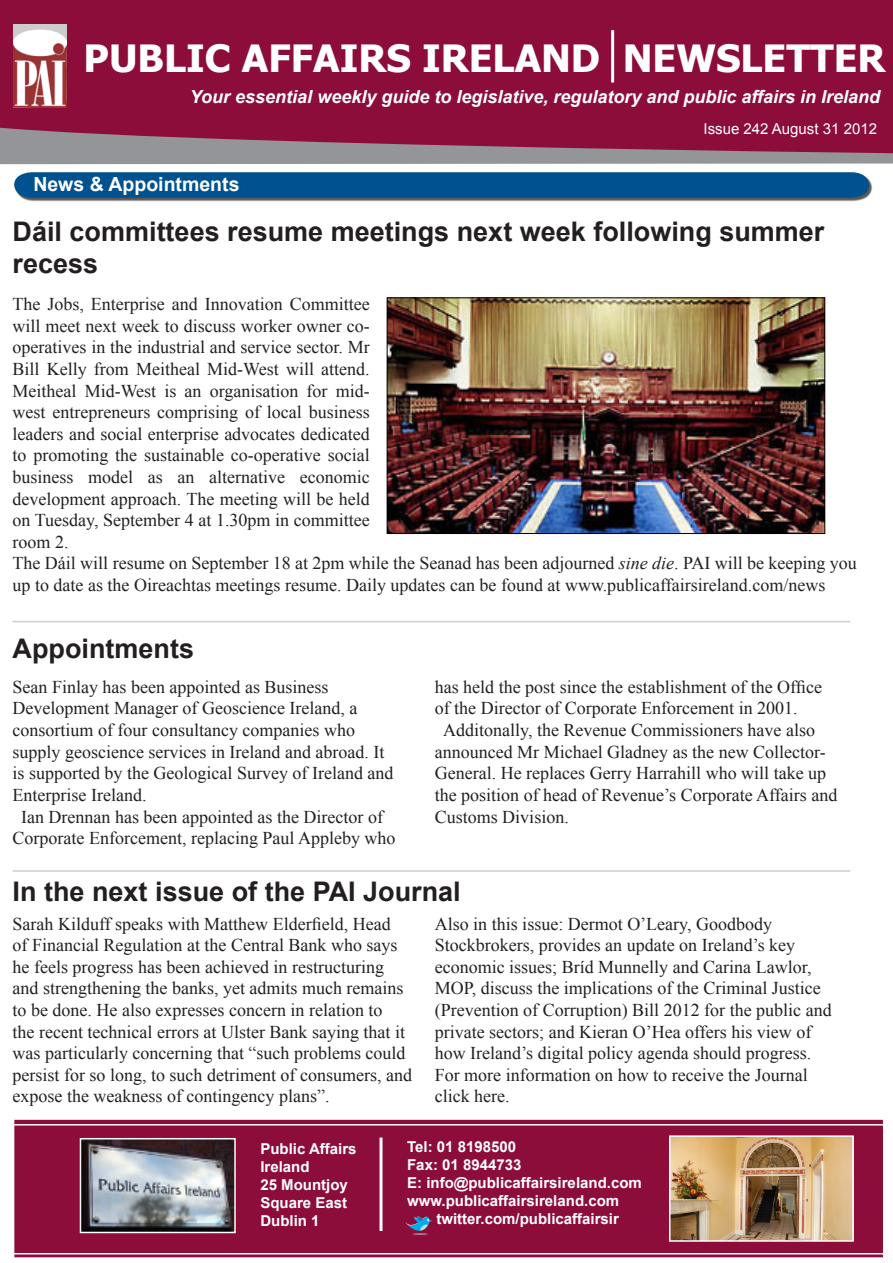
<style>
.page{position:relative;width:893px;height:1263px;background:#fff}
.page>*{position:absolute;margin:0;border:0;box-sizing:border-box;transform-origin:0 0}
.t1{font:700 37.5px "Tahoma";color:#fff}
.t2{font:700 27px/32.4px "Arial";color:#231f20}
.t3{font:700 19.5px "Arial";color:#fff}
.t4{font:18px/21.6px "Times New Roman";color:#231f20}
.t5{font:italic 700 18px "Arial";color:#fff}
.t6{font:700 15px/18px "Arial";color:#fff}
.t7{font:15px "Arial";color:#fff}
.s1{font-style:italic}
</style>
<div class="page">
<div style="left:0;top:0;width:893px;height:156px;background:#8d0d3a"></div>
<hr style="left:611px;top:30px;width:3px;height:53px;background:#fff">
<svg style="left:0;top:127px;width:893px;height:38px;fill:#939598"></svg>
<img style="left:13px;top:25px;width:54px;height:82px">
<div style="left:15px;top:173px;width:858px;height:28px;background:#626060"></div>
<svg style="left:14px;top:172px;width:855px;height:26px;background:#055390"></svg>
<div style="left:15px;top:1120px;width:867px;height:136px;background:#8d0d3a"></div>
<div style="left:14px;top:1120px;width:869px;height:137px;border:2px solid #8d0d3a"></div>
<hr style="left:379px;top:1137px;width:3px;height:94px;background:#fff">
<img style="left:672px;top:1138px;width:179px;height:101px">
<div style="left:669px;top:1135px;width:185px;height:107px;border:2px solid #fff"></div>
<img style="left:405px;top:1216px;width:27px;height:15px">
<hr style="left:7px;top:1124px;width:886px;height:1px;background:#fff">
<hr style="left:0;top:1253px;width:893px;height:1px;background:#fff">
<img style="left:83px;top:1141px;width:150px;height:89px">
<div style="left:80px;top:1138px;width:156px;height:95px;border:2px solid #fff"></div>
<hr style="left:13px;top:621px;width:837px;height:1px;background:#cccdcf">
<hr style="left:13px;top:870px;width:837px;height:2px;background:#cccdcf">
<img style="left:389px;top:299px;width:434px;height:233px">
<div style="left:387px;top:297px;width:438px;height:237px;border:1px solid #000"></div>
<p class="t1" style="left:84px;top:32px;width:803px">PUBLIC AFFAIRS IRELAND NEWSLETTER</p>
<p class="t5" style="left:190px;top:85px;width:692px">Your essential weekly guide to legislative, regulatory and public affairs in Ireland</p>
<p class="t3" style="left:33px;top:171px;width:208px">News &amp; Appointments</p>
<p class="t7" style="left:703px;top:119px;width:175px">Issue 242 August 31 2012</p>
<p class="t2" style="left:13px;top:216px;width:813px">Dáil committees resume meetings next week following summer recess</p>
<p class="t4" style="left:13px;top:293px;width:359px;text-align:justify">The Jobs, Enterprise and Innovation Committee will meet next week to discuss worker owner co&shy;operatives in the industrial and service sector. Mr Bill Kelly from Meitheal Mid-West will attend.<br>Meitheal Mid-West is an organisation for mid&shy;west entrepreneurs comprising of local business leaders and social enterprise advocates dedicated to promoting the sustainable co-operative social business model as an alternative economic development approach. The meeting will be held on Tuesday, September 4 at 1.30pm in committee room 2.</p>
<p class="t4" style="left:13px;top:552px;width:846px">The Dáil will resume on September 18 at 2pm while the Seanad has been adjourned <span class="s1">sine die</span>. PAI will be keeping you up to date as the Oireachtas meetings resume. Daily updates can be found at www.publicaffairsireland.com/news</p>
<p class="t2" style="left:13px;top:633px;width:183px">Appointments</p>
<p class="t4" style="left:13px;top:676px;width:382px">Sean Finlay has been appointed as Business Development Manager of Geoscience Ireland, a consortium of four consultancy companies who supply geoscience services in Ireland and abroad. It is supported by the Geological Survey of Ireland and Enterprise Ireland.</p>
<p class="t4" style="left:13px;top:805px;width:384px;text-align:center">Ian Drennan has been appointed as the Director of<br>Corporate Enforcement, replacing Paul Appleby who</p>
<p class="t4" style="left:435px;top:676px;width:389px">has held the post since the establishment of the Office of the Director of Corporate Enforcement in 2001.</p>
<p class="t4" style="left:435px;top:719px;width:404px;text-indent:9px">Additonally, the Revenue Commissioners have also announced Mr Michael Gladney as the new Collector-General. He replaces Gerry Harrahill who will take up the position of head of Revenue’s Corporate Affairs and Customs Division.</p>
<p class="t2" style="left:13px;top:876px;width:450px">In the next issue of the PAI Journal</p>
<p class="t4" style="left:13px;top:912px;width:401px">Sarah Kilduff speaks with Matthew Elderfield, Head<br>of Financial Regulation at the Central Bank who says he feels progress has been achieved in restructuring and strengthening the banks, yet admits much remains to be done. He also expresses concern in relation to<br>the recent technical errors at Ulster Bank saying that it was particularly concerning that “such problems could persist for so long, to such detriment of consumers, and expose the weakness of contingency plans”.</p>
<p class="t4" style="left:435px;top:912px;width:398px">Also in this issue: Dermot O’Leary, Goodbody Stockbrokers, provides an update on Ireland’s key economic issues; Bríd Munnelly and Carina Lawlor, MOP, discuss the implications of the Criminal Justice (Prevention of Corruption) Bill 2012 for the public and private sectors; and Kieran O’Hea offers his view of how Ireland’s digital policy agenda should progress.<br>For more information on how to receive the Journal click here.</p>
<p class="t6" style="left:260px;top:1140px;width:98px">Public Affairs<br>Ireland</p>
<p class="t6" style="left:260px;top:1176px;width:89px">25 Mountjoy<br>Square East</p>
<p class="t6" style="left:260px;top:1212px;width:61px">Dublin 1</p>
<p class="t6" style="left:407px;top:1138px;width:110px">Tel: 01 8198500</p>
<p class="t6" style="left:407px;top:1156px;width:116px">Fax: 01 8944733</p>
<p class="t6" style="left:407px;top:1174px;width:236px">E: info@publicaffairsireland.com</p>
<p class="t6" style="left:407px;top:1192px;width:213px">www.publicaffairsireland.com</p>
<p class="t6" style="left:436px;top:1210px;width:184px">twitter.com/publicaffairsir</p>
</div>
